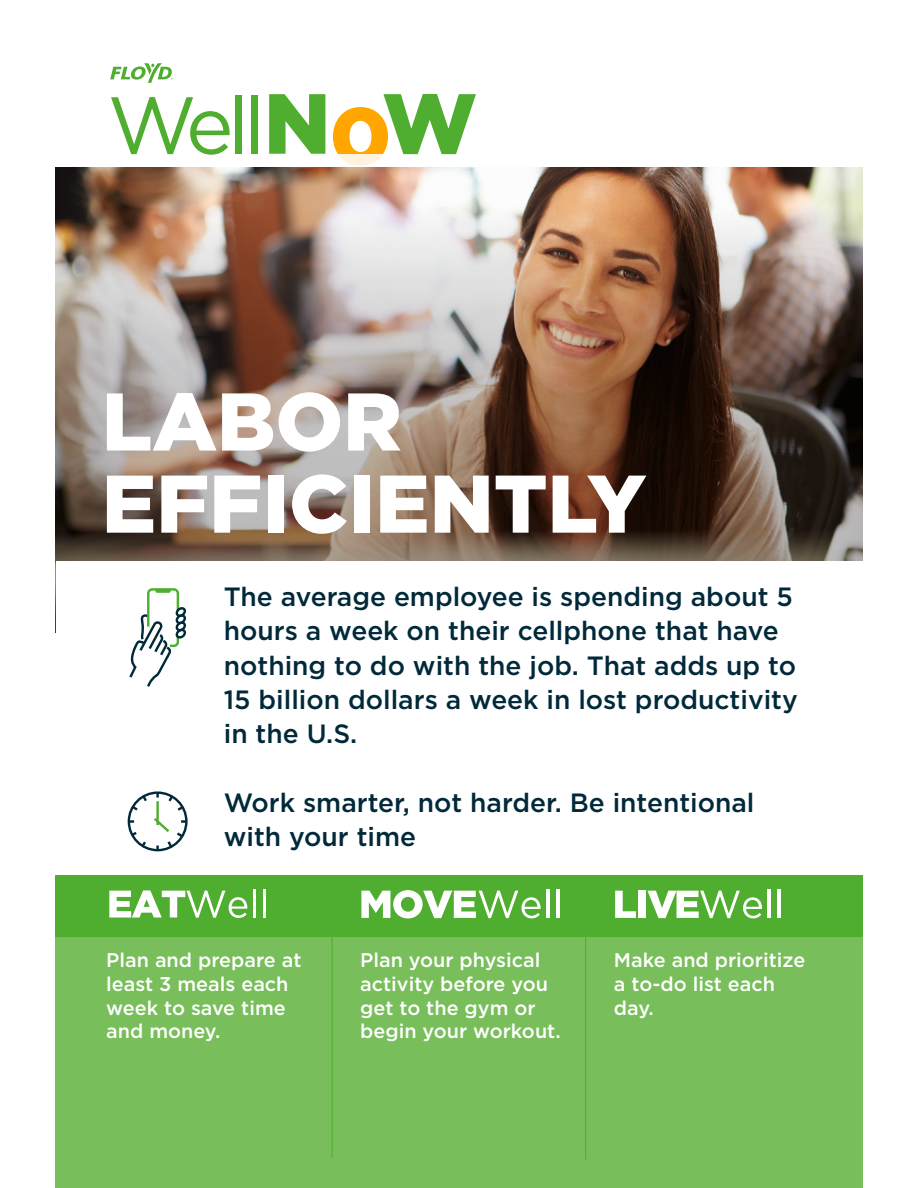
<style>
.page{position:relative;width:918px;height:1188px;background:#fff}
.page>*{position:absolute;margin:0;border:0;box-sizing:border-box;transform-origin:0 0}
.t1{font:900 81.6px/82.2px "Gotham";color:#fff}
.t2{font:80.7px "Gotham";color:#4fad2f}
.t3{font:500 26.4px/34.3px "Gotham";color:#00293a}
.t4{font:500 19.8px/23.7px "Gotham";color:#fff}
.s1{font-weight:900;font-size:85.05px}
.s2{font-weight:900;font-size:80.85px;color:#ffa700}
</style>
<div class="page">
<img style="left:55px;top:167px;width:808px;height:465px">
<img style="left:55px;top:204px;width:808px;height:358px">
<div style="left:56px;top:561px;width:807px;height:604px;background:#fff"></div>
<svg style="left:110px;top:63px;width:63px;height:20px"></svg>
<div style="left:55px;top:875px;width:808px;height:313px;background:#78be5b"></div>
<div style="left:55px;top:875px;width:808px;height:61px;background:#4fad2f"></div>
<svg style="left:109px;top:890px;width:138px;height:28px"></svg>
<hr style="left:253px;top:889px;width:3px;height:29px;background:#fff">
<hr style="left:263px;top:889px;width:3px;height:29px;background:#fff">
<svg style="left:615px;top:891px;width:21px;height:27px"></svg>
<div style="left:638px;top:891px;width:8px;height:27px;background:#fff"></div>
<svg style="left:647px;top:891px;width:115px;height:27px"></svg>
<hr style="left:768px;top:889px;width:3px;height:29px;background:#fff">
<hr style="left:778px;top:889px;width:3px;height:29px;background:#fff">
<svg style="left:361px;top:890px;width:180px;height:28px"></svg>
<hr style="left:546px;top:889px;width:3px;height:29px;background:#fff">
<hr style="left:556px;top:889px;width:3px;height:29px;background:#fff">
<hr style="left:332px;top:899px;width:1px;height:259px;background:#4fad2f">
<hr style="left:585px;top:900px;width:1px;height:259px;background:#4fad2f">
<div style="left:128px;top:791px;width:60px;height:60px;border:2px solid #00293a;border-radius:50%"></div>
<svg style="left:129px;top:793px;width:57px;height:56px"></svg>
<svg style="left:129px;top:588px;width:57px;height:99px"></svg>
<h2 class="t2" style="left:107px;top:74px;width:371px">Well<span class="s1">N</span><span class="s2">0</span><span class="s1">W</span></h2>
<p class="t1" style="left:102px;top:380px;width:546px">LABOR<br>EFFICIENTLY</p>
<p class="t3" style="left:224px;top:579px;width:576px">The average employee is spending about 5 hours a week on their cellphone that have nothing to do with the job. That adds up to 15 billion dollars a week in lost productivity in the U.S.</p>
<p class="t3" style="left:224px;top:785px;width:532px">Work smarter, not harder. Be intentional with your time</p>
<p class="t4" style="left:106px;top:948px;width:197px">Plan and prepare at least 3 meals each week to save time and money.</p>
<p class="t4" style="left:360px;top:948px;width:202px">Plan your physical activity before you get to the gym or begin your workout.</p>
<p class="t4" style="left:614px;top:948px;width:193px">Make and prioritize a to-do list each day.</p>
</div>
